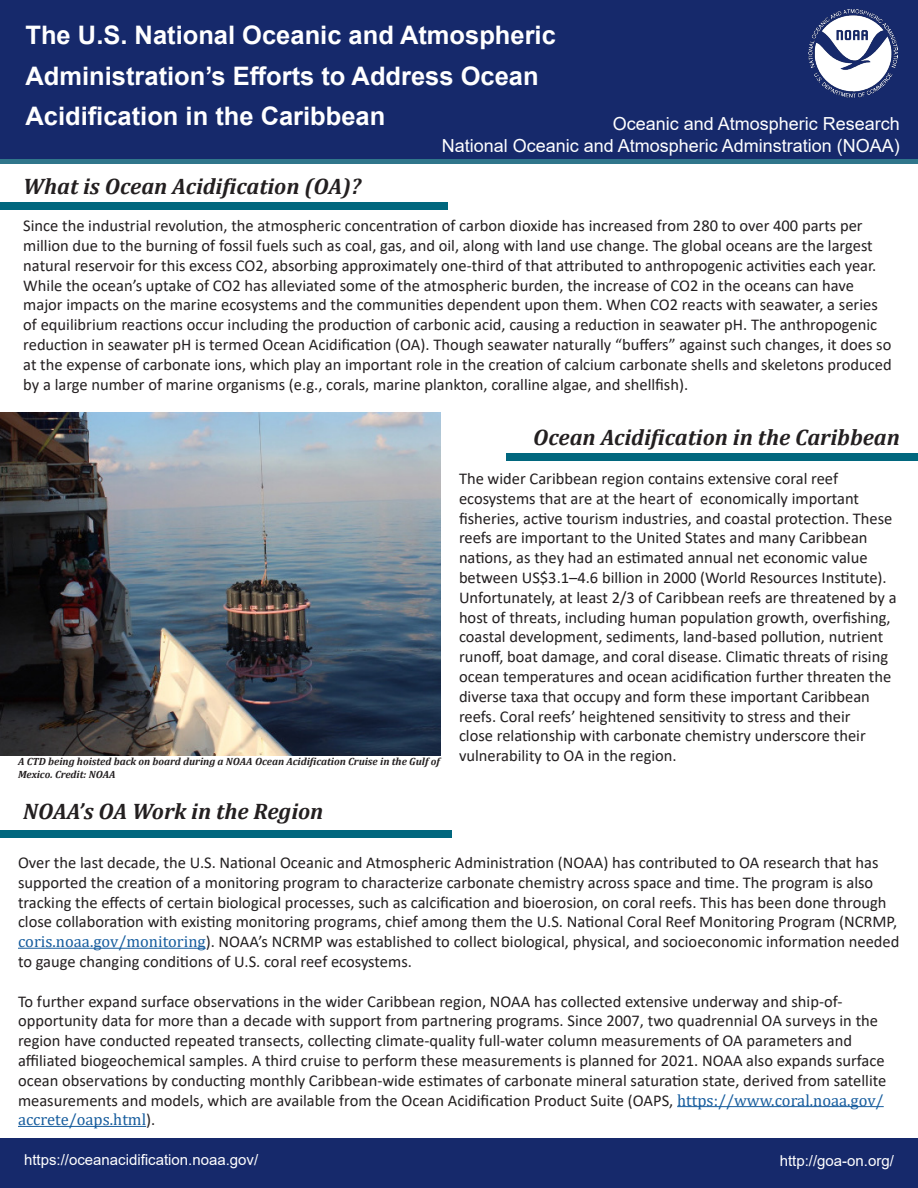
<style>
.page{position:relative;width:918px;height:1188px;background:#fff}
.page>*{position:absolute;margin:0;border:0;box-sizing:border-box;transform-origin:0 0}
.t1{font:700 25.5px/40.5px "Arial";color:#fff}
.t2{font:italic 700 22.5px "Cambria";color:#231f20}
.t3{font:18px "Arial";color:#fff}
.t4{font:16.5px/19.8px "Calibri";color:#231f20}
.t5{font:15px "Arial";color:#fff}
.t6{font:italic 700 10.5px/12.6px "Cambria";color:#231f20}
.s1{font-family:"Cambria";color:#175d9e}
</style>
<div class="page">
<div style="left:0;top:0;width:918px;height:160px;background:#16296b"></div>
<div style="left:0;top:159px;width:918px;height:5px;background:#30768b"></div>
<div style="left:0;top:202px;width:448px;height:8px;background:#01677e"></div>
<img style="left:0;top:413px;width:441px;height:342px">
<div style="left:0;top:830px;width:452px;height:8px;background:#01677e"></div>
<hr style="left:18px;top:948px;width:188px;height:1px;background:#175d9e">
<hr style="left:677px;top:1106px;width:207px;height:1px;background:#175d9e">
<hr style="left:18px;top:1126px;width:128px;height:1px;background:#175d9e">
<div style="left:506px;top:454px;width:412px;height:7px;background:#01677e"></div>
<img style="left:809px;top:9px;width:88px;height:89px">
<div style="left:0;top:1138px;width:918px;height:50px;background:#16296b"></div>
<p class="t1" style="left:26px;top:15px;width:532px">The U.S. National Oceanic and Atmospheric<br>Administration’s Efforts to Address Ocean<br>Acidification in the Caribbean</p>
<p class="t3" style="left:613px;top:111px;width:289px">Oceanic and Atmospheric Research</p>
<p class="t3" style="left:442px;top:133px;width:460px">National Oceanic and Atmospheric Adminstration (NOAA)</p>
<p class="t2" style="left:23px;top:170px;width:339px">What is Ocean Acidification (OA)?</p>
<p class="t4" style="left:23px;top:215px;width:870px">Since the industrial revolution, the atmospheric concentration of carbon dioxide has increased from 280 to over 400 parts per million due to the burning of fossil fuels such as coal, gas, and oil, along with land use change. The global oceans are the largest natural reservoir for this excess CO2, absorbing approximately one‐third of that attributed to anthropogenic activities each year.<br>While the ocean’s uptake of CO2 has alleviated some of the atmospheric burden, the increase of CO2 in the oceans can have major impacts on the marine ecosystems and the communities dependent upon them. When CO2 reacts with seawater, a series of equilibrium reactions occur including the production of carbonic acid, causing a reduction in seawater pH. The anthropogenic reduction in seawater pH is termed Ocean Acidification (OA). Though seawater naturally “buffers” against such changes, it does so at the expense of carbonate ions, which play an important role in the creation of calcium carbonate shells and skeletons produced by a large number of marine organisms (e.g., corals, marine plankton, coralline algae, and shellfish).</p>
<p class="t2" style="left:533px;top:421px;width:368px">Ocean Acidification in the Caribbean</p>
<p class="t4" style="left:459px;top:468px;width:439px">The wider Caribbean region contains extensive coral reef ecosystems that are at the heart of economically important fisheries, active tourism industries, and coastal protection. These reefs are important to the United States and many Caribbean nations, as they had an estimated annual net economic value between US$3.1–4.6 billion in 2000 (World Resources Institute).<br>Unfortunately, at least 2/3 of Caribbean reefs are threatened by a host of threats, including human population growth, overfishing, coastal development, sediments, land‐based pollution, nutrient runoff, boat damage, and coral disease. Climatic threats of rising ocean temperatures and ocean acidification further threaten the diverse taxa that occupy and form these important Caribbean reefs. Coral reefs’ heightened sensitivity to stress and their<br>close relationship with carbonate chemistry underscore their vulnerability to OA in the region.</p>
<p class="t2" style="left:23px;top:796px;width:302px">NOAA’s OA Work in the Region</p>
<p class="t4" style="left:18px;top:852px;width:883px">Over the last decade, the U.S. National Oceanic and Atmospheric Administration (NOAA) has contributed to OA research that has supported the creation of a monitoring program to characterize carbonate chemistry across space and time. The program is also tracking the effects of certain biological processes, such as calcification and bioerosion, on coral reefs. This has been done through close collaboration with existing monitoring programs, chief among them the U.S. National Coral Reef Monitoring Program (NCRMP, <span class="s1">coris.noaa.gov/monitoring</span>). NOAA’s NCRMP was established to collect biological, physical, and socioeconomic information needed to gauge changing conditions of U.S. coral reef ecosystems.</p>
<p class="t4" style="left:18px;top:991px;width:870px">To further expand surface observations in the wider Caribbean region, NOAA has collected extensive underway and ship-of&shy;opportunity data for more than a decade with support from partnering programs. Since 2007, two quadrennial OA surveys in the region have conducted repeated transects, collecting climate-quality full-water column measurements of OA parameters and affiliated biogeochemical samples. A third cruise to perform these measurements is planned for 2021. NOAA also expands surface ocean observations by conducting monthly Caribbean-wide estimates of carbonate mineral saturation state, derived from satellite measurements and models, which are available from the Ocean Acidification Product Suite (OAPS, <span class="s1">https://www.coral.noaa.gov/ accrete/oaps.html</span>).</p>
<p class="t5" style="left:24px;top:1149px;width:236px">https://oceanacidification.noaa.gov/</p>
<p class="t5" style="left:780px;top:1150px;width:116px">http://goa-on.org/</p>
<p class="t6" style="left:18px;top:755px;width:423px">A CTD being hoisted back on board during a NOAA Ocean Acidification Cruise in the Gulf of<br>Mexico. Credit: NOAA</p>
</div>
